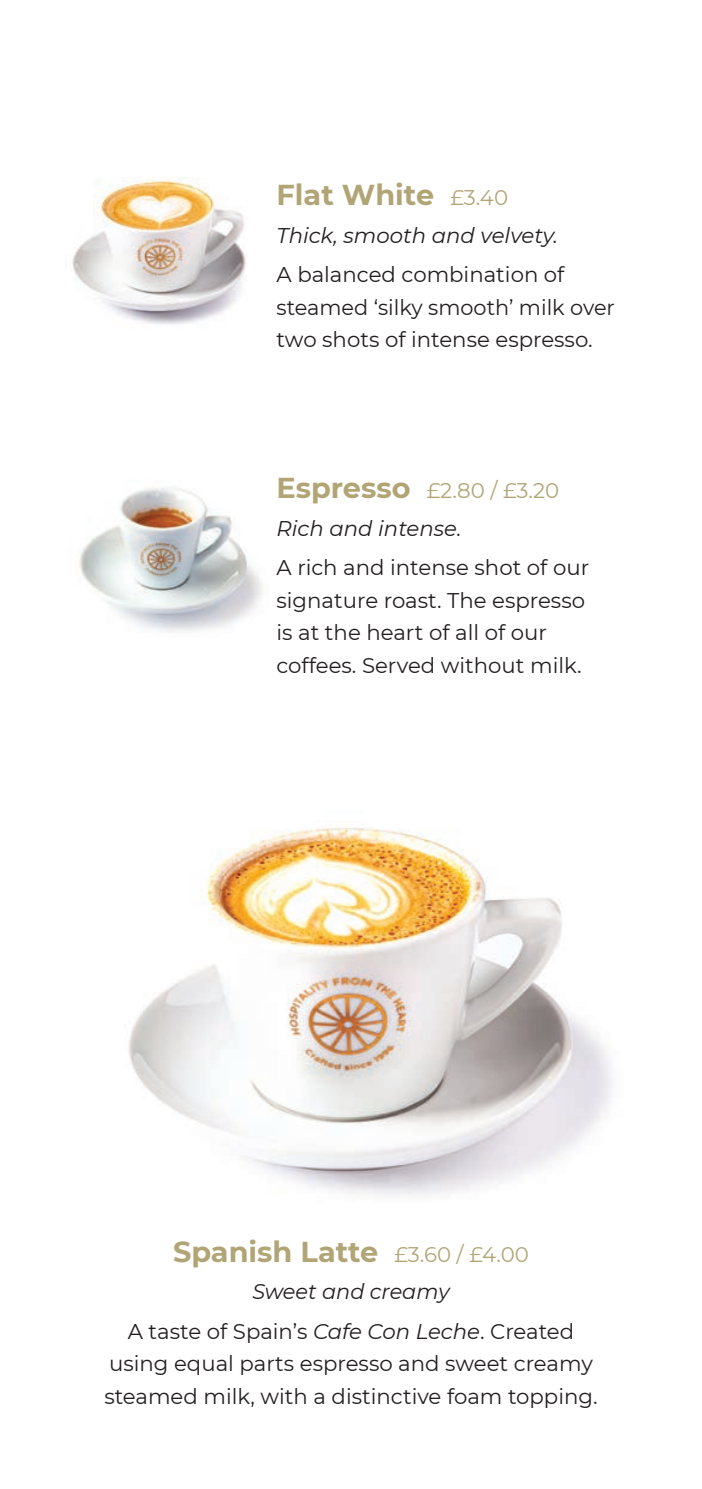
<style>
.page{position:relative;width:702px;height:1489px;background:#fff}
.page>*{position:absolute;margin:0;border:0;box-sizing:border-box;transform-origin:0 0}
.Type{font:700 28.75px "Montserrat";color:#b1a576}
.Body{font:21.25px/32.5px "Montserrat";color:#231f20}
.Body-2{font:italic 21.25px "Montserrat";color:#231f20}
.Type-2{font:21.25px "Montserrat";color:#b1a576}
.s1{font-weight:400;font-size:21.25px}
.s2{font-weight:700;font-size:28.75px}
.s3{font-style:italic}
</style>
<div class="page">
<img style="left:79px;top:487px;width:183px;height:146px">
<img style="left:72px;top:177px;width:174px;height:148px">
<img style="left:128px;top:828px;width:485px;height:366px">
<p class="Type" style="left:276px;top:174px;width:233px">Flat White <span class="s1">£3.40</span></p>
<p class="Body-2" style="left:276px;top:220px;width:283px">Thick, smooth and velvety.</p>
<p class="Body" style="left:276px;top:257px;width:340px">A balanced combination of steamed ‘silky smooth’ milk over two shots of intense espresso.</p>
<p class="Type-2" style="left:276px;top:476px;width:284px"><span class="s2">Espresso</span> £2.80 / £3.20</p>
<p class="Body-2" style="left:276px;top:513px;width:186px">Rich and intense.</p>
<p class="Body" style="left:276px;top:550px;width:314px">A rich and intense shot of our signature roast. The espresso is at the heart of all of our coffees. Served without milk.</p>
<p class="Type" style="left:173px;top:1230px;width:357px">Spanish Latte <span class="s1">£3.60 / £4.00</span></p>
<p class="Body-2" style="left:252px;top:1276px;width:199px">Sweet and creamy</p>
<p class="Body" style="left:104px;top:1314px;width:495px;text-align:center">A taste of Spain’s <span class="s3">Cafe Con Leche</span>. Created using equal parts espresso and sweet creamy steamed milk, with a distinctive foam topping.</p>
</div>
